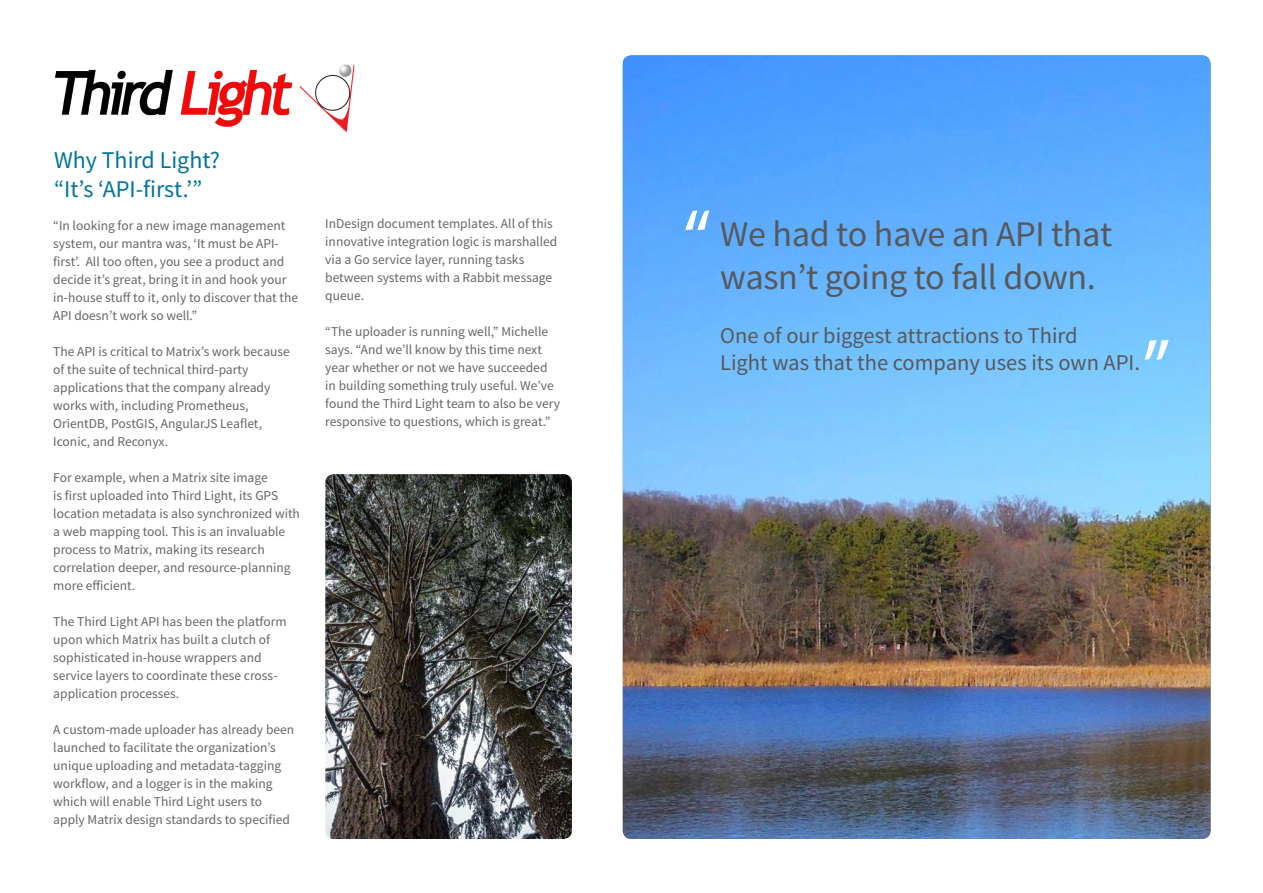
<style>
.page{position:relative;width:1263px;height:893px;background:#fff}
.page>*{position:absolute;margin:0;border:0;box-sizing:border-box;transform-origin:0 0}
.t1{font:81px "Myriad Pro";color:#fff}
.t2{font:36px/43.2px "Source Sans Pro";letter-spacing:-.01em;color:#57585a}
.t3{font:24px "Source Sans Pro";color:#01749b}
.t4{font:22.5px "Source Sans Pro";color:#57585a}
.t5{font:13.5px/18px "Source Sans Pro";color:#676565}
</style>
<div class="page">
<img style="left:623px;top:55px;width:587px;height:784px">
<img style="left:325px;top:474px;width:247px;height:365px">
<img style="left:55px;top:65px;width:300px;height:66px">
<p class="t3" style="left:54px;top:146px;width:168px">Why Third Light?</p>
<p class="t3" style="left:54px;top:174px;width:150px">“It’s ‘API-first.’”</p>
<p class="t5" style="left:53px;top:216px;width:246px">“In looking for a new image management system, our mantra was, ‘It must be API&shy;first’. All too often, you see a product and decide it’s great, bring it in and hook your in-house stuff to it, only to discover that the API doesn’t work so well.”</p>
<p class="t5" style="left:53px;top:342px;width:238px">The API is critical to Matrix’s work because of the suite of technical third-party applications that the company already works with, including Prometheus, OrientDB, PostGIS, AngularJS Leaflet, Iconic, and Reconyx.</p>
<p class="t5" style="left:53px;top:468px;width:248px">For example, when a Matrix site image<br>is first uploaded into Third Light, its GPS location metadata is also synchronized with a web mapping tool. This is an invaluable process to Matrix, making its research correlation deeper, and resource-planning more efficient.</p>
<p class="t5" style="left:53px;top:612px;width:235px">The Third Light API has been the platform upon which Matrix has built a clutch of sophisticated in-house wrappers and service layers to coordinate these cross&shy;application processes.</p>
<p class="t5" style="left:53px;top:720px;width:242px">A custom-made uploader has already been launched to facilitate the organization’s unique uploading and metadata-tagging workflow, and a logger is in the making which will enable Third Light users to apply Matrix design standards to specified</p>
<p class="t5" style="left:325px;top:214px;width:234px">InDesign document templates. All of this innovative integration logic is marshalled via a Go service layer, running tasks between systems with a Rabbit message queue.</p>
<p class="t5" style="left:325px;top:322px;width:236px">“The uploader is running well,” Michelle says. “And we’ll know by this time next year whether or not we have succeeded in building something truly useful. We’ve found the Third Light team to also be very responsive to questions, which is great.”</p>
<p class="t1" style="left:682px;top:189px;width:30px">“</p>
<p class="t2" style="left:720px;top:213px;width:394px">We had to have an API that wasn’t going to fall down.</p>
<p class="t4" style="left:720px;top:322px;width:359px">One of our biggest attractions to Third</p>
<p class="t4" style="left:720px;top:349px;width:421px">Light was that the company uses its own API.</p>
<p class="t1" style="left:1142px;top:318px;width:30px">”</p>
</div>
